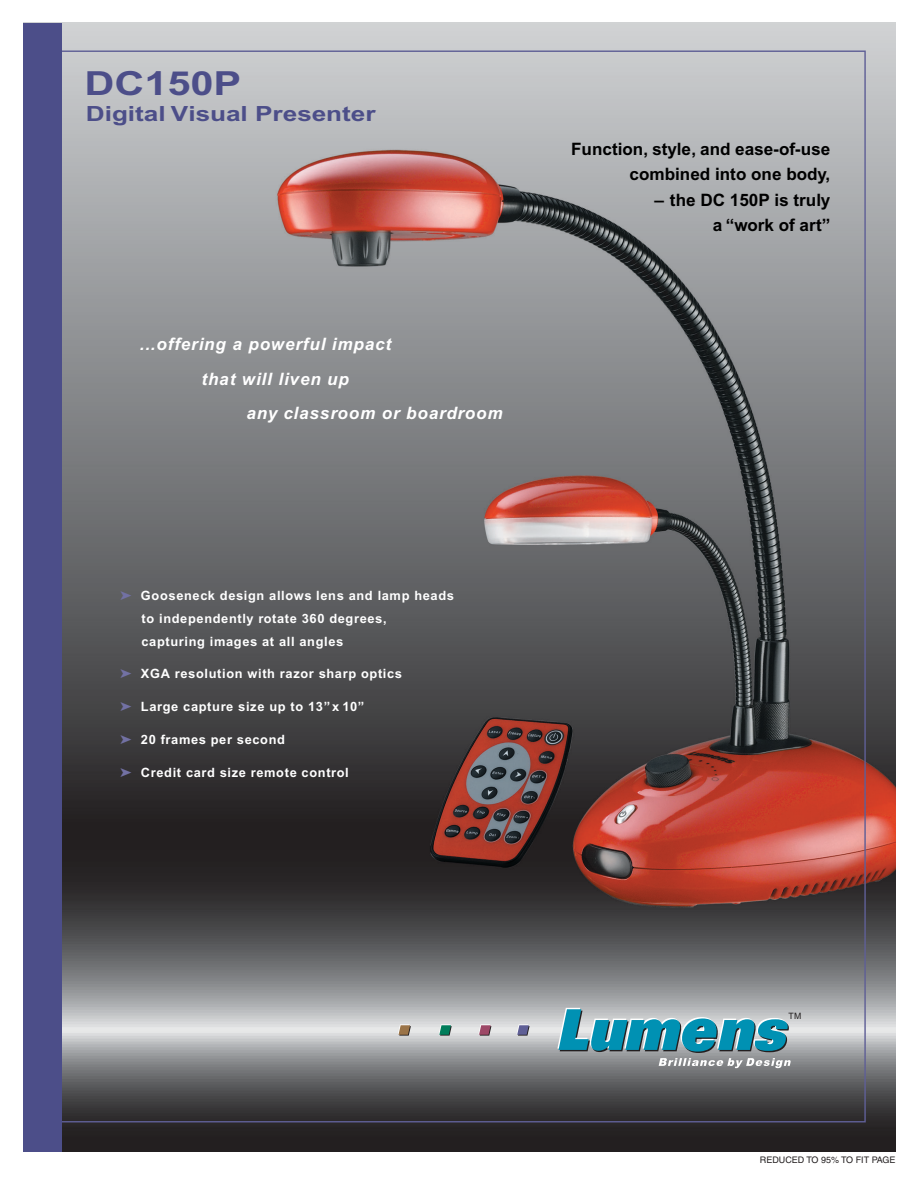
<style>
.page{position:relative;width:918px;height:1188px;background:#fff}
.page>*{position:absolute;margin:0;border:0;box-sizing:border-box;transform-origin:0 0}
.t1{font:700 33.15px "Arial";color:#4c4e89;scale:1.25 1}
.t2{font:700 20.85px "Arial";color:#4c4e89;scale:1.25 1}
.t3{font:700 17.1px/25.7px "Arial";color:#000;text-align:right}
.t4{font:italic 700 17.1px/34.2px "Arial";letter-spacing:.05em;color:#fff}
.t5{font:700 12.9px/22.8px "Arial";letter-spacing:.05em;color:#fff}
.t6{font:9px "Helvetica";color:#231f20}
.t7{font:8.7px "Arial";color:#231f20}
.s1{color:#7271a4}
</style>
<div class="page">
<img style="left:62px;top:23px;width:833px;height:1128px">
<svg style="left:517px;top:1024px;width:13px;height:12px"></svg>
<svg style="left:478px;top:1024px;width:13px;height:12px"></svg>
<svg style="left:439px;top:1024px;width:13px;height:12px"></svg>
<svg style="left:398px;top:1024px;width:13px;height:12px"></svg>
<svg style="left:557px;top:1008px;width:234px;height:60px;background:#6ca2af"></svg>
<div style="left:23px;top:23px;width:39px;height:1128px;background:#4c4e89"></div>
<h1 class="t1" style="left:85px;top:72px;width:127px">DC150P</h1>
<h2 class="t2" style="left:86px;top:106px;width:233px">Digital Visual Presenter</h2>
<h3 class="t4" style="left:201px;top:329px;width:191px;text-indent:-62px">...offering a powerful impact that will liven up</h3>
<h3 class="t4" style="left:246px;top:397px;width:258px">any classroom or boardroom</h3>
<p class="t5" style="left:142px;top:585px;width:314px;text-indent:-21px"><span class="s1">➤</span> Gooseneck design allows lens and lamp heads to independently rotate 360 degrees,<br>capturing images at all angles</p>
<p class="t5" style="left:120px;top:663px;width:283px"><span class="s1">➤</span> XGA resolution with razor sharp optics</p>
<p class="t5" style="left:120px;top:696px;width:246px"><span class="s1">➤</span> Large capture size up to 13”x 10”</p>
<p class="t5" style="left:120px;top:729px;width:166px"><span class="s1">➤</span> 20 frames per second</p>
<p class="t5" style="left:120px;top:762px;width:230px"><span class="s1">➤</span> Credit card size remote control</p>
<h3 class="t3" style="left:571px;top:137px;width:261px">Function, style, and ease-of-use combined into one body,</h3>
<h3 class="t3" style="left:654px;top:188px;width:177px">– the DC 150P is truly a “work of art”</h3>
<p class="t7" style="left:788px;top:1013px;width:15px">TM</p>
<p class="t6" style="left:760px;top:1156px;width:137px">REDUCED TO 95% TO FIT PAGE</p>
</div>
